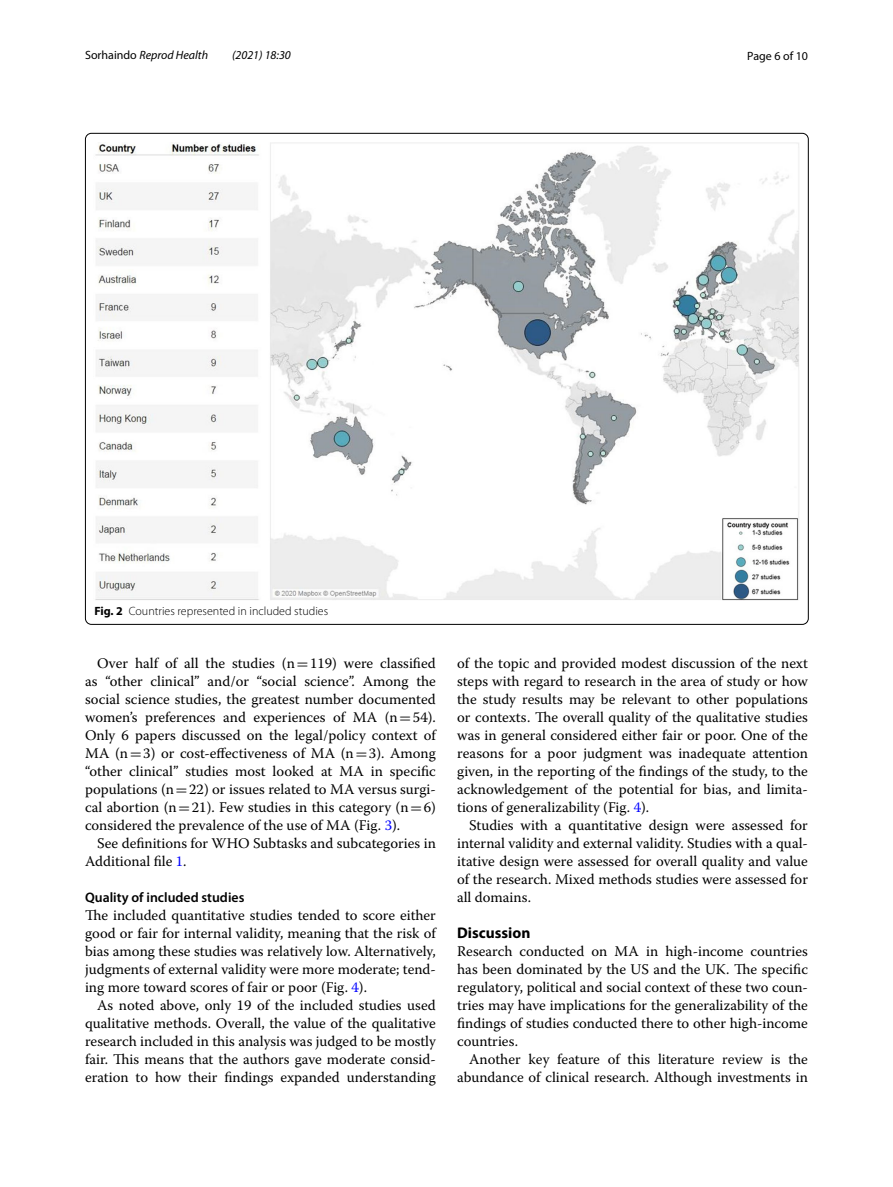
<style>
.page{position:relative;width:893px;height:1187px;background:#fff}
.page>*{position:absolute;margin:0;border:0;box-sizing:border-box;transform-origin:0 0}
.t1{font:700 15.45px "Myriad Pro";color:#000}
.t2{font:14.7px/18px "Warnock Pro";color:#000;text-align:justify}
.t3{font:600 13.8px "Myriad Pro";color:#000}
.t4{font:300 12px "Myriad Pro";color:#000}
.t5{font:italic 12px "Myriad Pro";color:#000}
.t6{font:12px "Myriad Pro";color:#000}
.s1{font-style:normal}
.s2{font-weight:700}
.s3{font-family:"MTSY"}
.s4{color:#00f}
</style>
<div class="page">
<img style="left:95px;top:142px;width:705px;height:458px">
<p class="t5" style="left:85px;top:48px;width:125px"><span class="s1">Sorhaindo</span> Reprod Health</p>
<p class="t5" style="left:232px;top:48px;width:60px">(2021) 18:30</p>
<p class="t6" style="left:747px;top:48px;width:62px">Page 6 of 10</p>
<p class="t4" style="left:94px;top:604px;width:235px"><span class="s2">Fig. 2</span> Countries represented in included studies</p>
<p class="t2" style="left:85px;top:654px;width:352px;text-indent:12px">Over half of all the studies (n<span class="s3">=</span>119) were classified as “other clinical” and/or “social science”. Among the social science studies, the greatest number documented women’s preferences and experiences of MA (n<span class="s3">=</span>54).<br>Only 6 papers discussed on the legal/policy context of MA (n<span class="s3">=</span>3) or cost-effectiveness of MA (n<span class="s3">=</span>3). Among “other clinical” studies most looked at MA in specific populations (n<span class="s3">=</span>22) or issues related to MA versus surgi&shy;cal abortion (n<span class="s3">=</span>21). Few studies in this category (n<span class="s3">=</span>6) considered the prevalence of the use of MA (Fig. <span class="s4">3</span>).</p>
<p class="t2" style="left:85px;top:834px;width:352px;text-indent:12px">See definitions for WHO Subtasks and subcategories in<br>Additional file <span class="s4">1</span>.</p>
<p class="t3" style="left:85px;top:888px;width:161px">Quality of included studies</p>
<p class="t2" style="left:85px;top:906px;width:352px">The included quantitative studies tended to score either good or fair for internal validity, meaning that the risk of bias among these studies was relatively low. Alternatively, judgments of external validity were more moderate; tend&shy;ing more toward scores of fair or poor (Fig. <span class="s4">4</span>).</p>
<p class="t2" style="left:85px;top:996px;width:352px;text-indent:12px">As noted above, only 19 of the included studies used qualitative methods. Overall, the value of the qualitative research included in this analysis was judged to be mostly fair. This means that the authors gave moderate consid&shy;eration to how their findings expanded understanding</p>
<p class="t2" style="left:457px;top:654px;width:352px">of the topic and provided modest discussion of the next steps with regard to research in the area of study or how the study results may be relevant to other populations or contexts. The overall quality of the qualitative studies was in general considered either fair or poor. One of the reasons for a poor judgment was inadequate attention given, in the reporting of the findings of the study, to the acknowledgement of the potential for bias, and limita&shy;tions of generalizability (Fig. <span class="s4">4</span>).</p>
<p class="t2" style="left:457px;top:816px;width:352px;text-indent:12px">Studies with a quantitative design were assessed for internal validity and external validity. Studies with a qual&shy;itative design were assessed for overall quality and value of the research. Mixed methods studies were assessed for all domains.</p>
<p class="t1" style="left:457px;top:923px;width:75px">Discussion</p>
<p class="t2" style="left:457px;top:942px;width:352px">Research conducted on MA in high-income countries has been dominated by the US and the UK. The specific regulatory, political and social context of these two coun&shy;tries may have implications for the generalizability of the findings of studies conducted there to other high-income countries.</p>
<p class="t2" style="left:457px;top:1050px;width:352px;text-align:right">Another key feature of this literature review is the abundance of clinical research. Although investments in</p>
</div>
